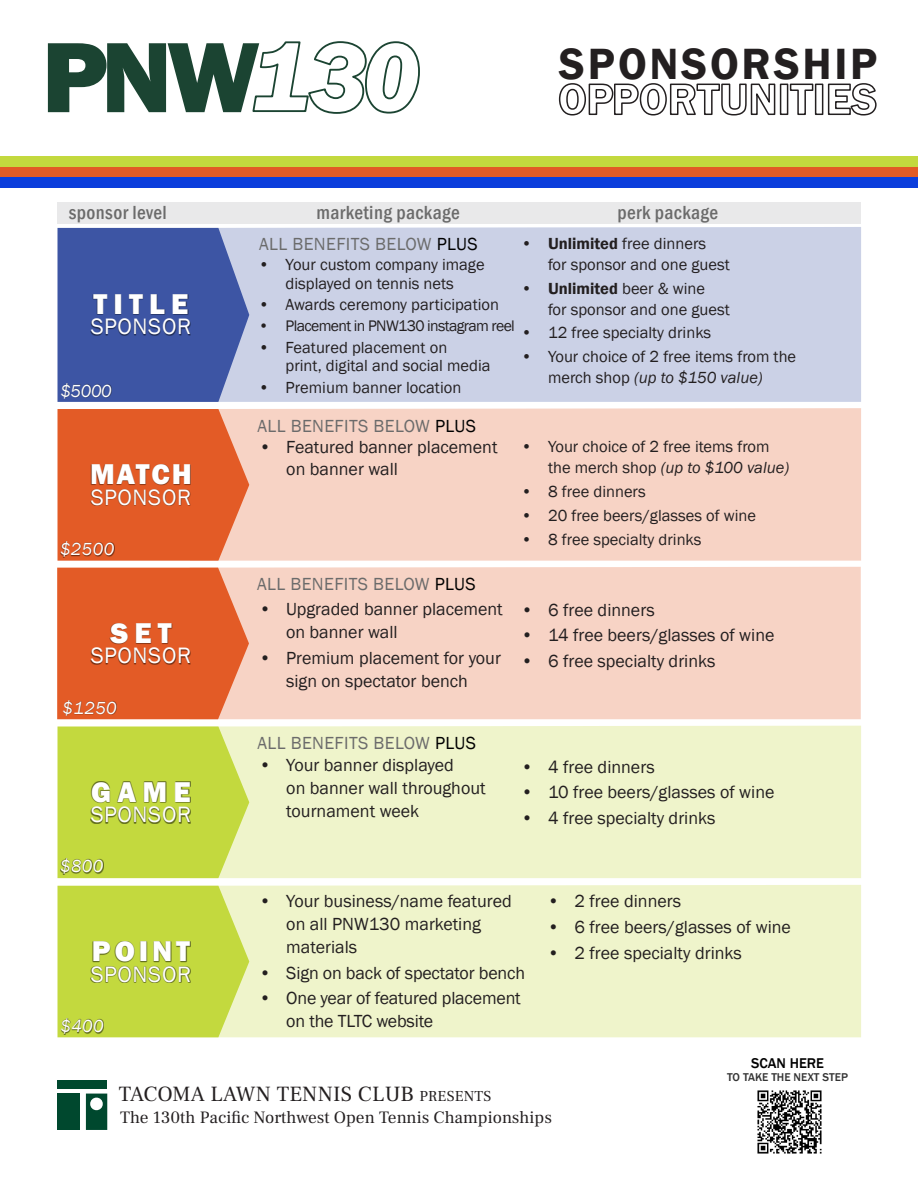
<style>
.page{position:relative;width:918px;height:1188px;background:#fff}
.page>*{position:absolute;margin:0;border:0;box-sizing:border-box;transform-origin:0 0}
.t1{font:800 103.35px "Franklin Gothic";color:#1b4432}
.t2{font:600 45px/35.5px "Franklin Gothic";color:#231f20}
.t3{font:800 29.4px "Franklin Gothic";letter-spacing:.21em;color:#fff}
.t4{font:22.95px "Franklin Gothic";letter-spacing:.02em;color:#fff}
.t5{font:21.6px "Frank Ruhl Hofshi";letter-spacing:.01em;color:#231f20}
.t6{font:500 condensed 19.5px "Franklin Gothic";letter-spacing:.02em;color:#6b6b6b}
.t7{font:18px/22.8px "Franklin Gothic";color:#231f20}
.t8{font:18px "Franklin Gothic";letter-spacing:.02em;color:#6b6b6b}
.t9{font:italic 18px "Franklin Gothic";letter-spacing:.02em;color:#fff}
.t10{font:17.4px "Frank Ruhl Hofshi";color:#231f20}
.t11{font:16.5px/20.9px "Franklin Gothic";color:#231f20}
.t12{font:15.75px "Franklin Gothic";letter-spacing:-.04em;color:#231f20}
.t13{font:500 14.55px "Franklin Gothic";color:#000}
.t14{font:500 11.7px "Franklin Gothic";color:rgb(0 0 0/.8)}
.s1{font-style:italic;font-size:100.8px}
.s2{color:#000}
.s3{font-weight:600}
.s4{font-style:italic}
.s5{font-size:15.15px}
</style>
<div class="page">
<div style="left:58px;top:1094px;width:22px;height:36px;background:#00482e"></div>
<div style="left:58px;top:1080px;width:49px;height:8px;background:#00482e"></div>
<svg style="left:86px;top:1094px;width:21px;height:36px"></svg>
<div style="left:0;top:156px;width:918px;height:11px;background:#c3d93e"></div>
<div style="left:0;top:167px;width:918px;height:11px;background:#e25b26"></div>
<div style="left:0;top:177px;width:918px;height:11px;background:#0b3edc"></div>
<div style="left:58px;top:886px;width:132px;height:151px;background:#c3d93e"></div>
<div style="left:190px;top:885px;width:671px;height:152px;background:#eff4cb"></div>
<img style="left:91px;top:941px;width:100px;height:41px">
<img style="left:61px;top:1019px;width:43px;height:15px">
<div style="left:58px;top:727px;width:132px;height:151px;background:#c3d93e"></div>
<div style="left:190px;top:726px;width:671px;height:152px;background:#eff4cb"></div>
<img style="left:91px;top:782px;width:100px;height:41px">
<img style="left:61px;top:859px;width:42px;height:15px">
<div style="left:57px;top:568px;width:133px;height:151px;background:#e35b26"></div>
<svg style="left:190px;top:567px;width:671px;height:152px;background:#f5cbbb"></svg>
<img style="left:91px;top:623px;width:100px;height:41px">
<img style="left:63px;top:700px;width:54px;height:16px">
<div style="left:58px;top:409px;width:132px;height:152px;background:#e35b26"></div>
<svg style="left:190px;top:408px;width:671px;height:153px;background:#f5cbbb"></svg>
<img style="left:91px;top:464px;width:100px;height:42px">
<img style="left:61px;top:542px;width:53px;height:15px">
<div style="left:58px;top:228px;width:132px;height:174px;background:#3d55a4"></div>
<div style="left:190px;top:227px;width:671px;height:175px;background:#cbd1e6"></div>
<img style="left:91px;top:294px;width:100px;height:41px">
<img style="left:61px;top:383px;width:51px;height:16px">
<div style="left:58px;top:202px;width:803px;height:21px;background:#e9e9ea"></div>
<img style="left:757px;top:1090px;width:65px;height:64px">
<h1 class="t1" style="left:42px;top:40px;width:380px">PNW<span class="s1">130</span></h1>
<h2 class="t2" style="left:558px;top:50px;width:321px">SPONSORSHIP<br>OPPORTUNITIES</h2>
<p class="t6" style="left:69px;top:205px;width:100px">sponsor level</p>
<p class="t6" style="left:317px;top:205px;width:145px">marketing package</p>
<p class="t6" style="left:617px;top:205px;width:102px">perk package</p>
<h3 class="t3" style="left:94px;top:293px;width:96px">TITLE</h3>
<p class="t4" style="left:91px;top:318px;width:102px">SPONSOR</p>
<p class="t9" style="left:60px;top:384px;width:53px">$5000</p>
<h3 class="t3" style="left:90px;top:464px;width:103px">MATCH</h3>
<p class="t4" style="left:91px;top:489px;width:102px">SPONSOR</p>
<p class="t9" style="left:60px;top:543px;width:56px">$2500</p>
<h3 class="t3" style="left:110px;top:622px;width:63px">SET</h3>
<p class="t4" style="left:91px;top:647px;width:102px">SPONSOR</p>
<p class="t9" style="left:63px;top:701px;width:56px">$1250</p>
<h3 class="t3" style="left:91px;top:781px;width:101px">GAME</h3>
<p class="t4" style="left:91px;top:806px;width:102px">SPONSOR</p>
<p class="t9" style="left:60px;top:860px;width:45px">$800</p>
<h3 class="t3" style="left:92px;top:941px;width:100px">POINT</h3>
<p class="t4" style="left:91px;top:965px;width:102px">SPONSOR</p>
<p class="t9" style="left:60px;top:1019px;width:45px">$400</p>
<p class="t8" style="left:259px;top:237px;width:220px">ALL BENEFITS BELOW <span class="s2">PLUS</span></p>
<p class="t11" style="left:548px;top:234px;width:183px;text-indent:-27px"><span class="s3">• Unlimited</span> free dinners<br>for sponsor and one guest</p>
<p class="t11" style="left:548px;top:279px;width:183px;text-indent:-27px"><span class="s3">• Unlimited</span> beer &amp; wine<br>for sponsor and one guest</p>
<p class="t11" style="left:521px;top:324px;width:192px">• 12 free specialty drinks</p>
<p class="t11" style="left:521px;top:348px;width:277px;text-align:center">• Your choice of 2 free items from the merch shop <span class="s4">(up to $150 value)</span></p>
<p class="t11" style="left:259px;top:257px;width:228px;line-height:18.6px;text-align:center">• Your custom company image displayed on tennis nets</p>
<p class="t11" style="left:259px;top:296px;width:242px">• Awards ceremony participation</p>
<p class="t12" style="left:259px;top:320px;width:258px">• Placement in PNW130 instagram reel</p>
<p class="t11" style="left:286px;top:339px;width:207px;line-height:18.6px;text-indent:-27px">• Featured placement on<br>print, digital and social media</p>
<p class="t11" style="left:259px;top:378px;width:204px">• Premium banner location</p>
<p class="t8" style="left:258px;top:419px;width:220px">ALL BENEFITS BELOW <span class="s2">PLUS</span></p>
<p class="t7" style="left:286px;top:437px;width:213px;text-indent:-27px">• Featured banner placement on banner wall</p>
<p class="t8" style="left:257px;top:578px;width:220px">ALL BENEFITS BELOW <span class="s2">PLUS</span></p>
<p class="t7" style="left:286px;top:599px;width:218px;text-indent:-27px">• Upgraded banner placement on banner wall</p>
<p class="t7" style="left:259px;top:648px;width:243px;text-align:center">• Premium placement for your sign on spectator bench</p>
<p class="t8" style="left:258px;top:737px;width:220px">ALL BENEFITS BELOW <span class="s2">PLUS</span></p>
<p class="t7" style="left:286px;top:755px;width:201px;text-indent:-27px">• Your banner displayed<br>on banner wall throughout tournament week</p>
<p class="t11" style="left:548px;top:438px;width:243px;text-indent:-27px">• Your choice of 2 free items from the merch shop <span class="s4">(up to $100 value)</span></p>
<p class="t11" style="left:521px;top:482px;width:126px">• 8 free dinners</p>
<p class="t11" style="left:521px;top:506px;width:237px">• 20 free beers/glasses of wine</p>
<p class="t11" style="left:521px;top:530px;width:182px">• 8 free specialty drinks</p>
<p class="t7" style="left:521px;top:600px;width:135px">• 6 free dinners</p>
<p class="t7" style="left:521px;top:625px;width:255px">• 14 free beers/glasses of wine</p>
<p class="t7" style="left:521px;top:651px;width:196px">• 6 free specialty drinks</p>
<p class="t7" style="left:521px;top:757px;width:135px">• 4 free dinners</p>
<p class="t7" style="left:521px;top:782px;width:255px">• 10 free beers/glasses of wine</p>
<p class="t7" style="left:521px;top:808px;width:196px">• 4 free specialty drinks</p>
<p class="t7" style="left:286px;top:891px;width:227px;text-indent:-27px">• Your business/name featured on all PNW130 marketing materials</p>
<p class="t7" style="left:259px;top:963px;width:267px">• Sign on back of spectator bench</p>
<p class="t7" style="left:286px;top:988px;width:236px;text-indent:-27px">• One year of featured placement on the TLTC website</p>
<p class="t7" style="left:547px;top:891px;width:135px">• 2 free dinners</p>
<p class="t7" style="left:547px;top:917px;width:245px">• 6 free beers/glasses of wine</p>
<p class="t7" style="left:547px;top:943px;width:196px">• 2 free specialty drinks</p>
<p class="t13" style="left:751px;top:1058px;width:74px">SCAN HERE</p>
<p class="t14" style="left:727px;top:1073px;width:122px">TO TAKE THE NEXT STEP</p>
<p class="t5" style="left:119px;top:1080px;width:374px">TACOMA LAWN TENNIS CLUB <span class="s5">PRESENTS</span></p>
<p class="t10" style="left:120px;top:1106px;width:433px">The 130th Pacific Northwest Open Tennis Championships</p>
</div>
